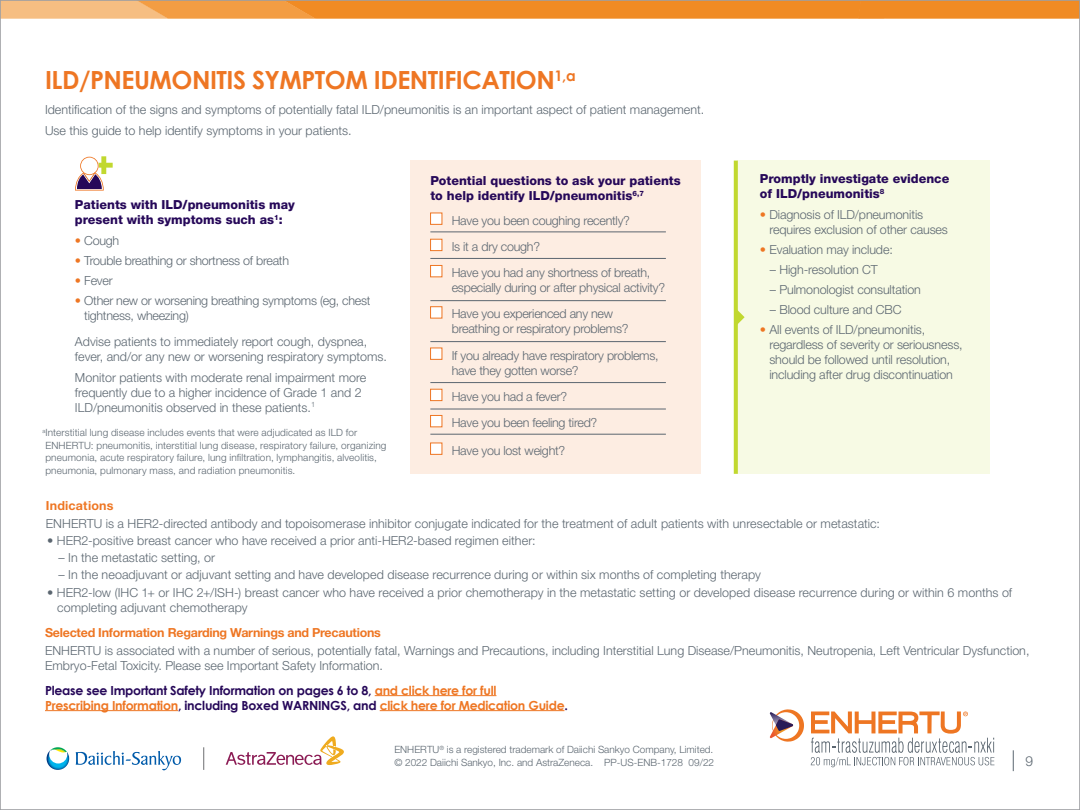
<style>
.page{position:relative;width:1080px;height:810px;background:#fff}
.page>*{position:absolute;margin:0;border:0;box-sizing:border-box;transform-origin:0 0}
.t1{font:700 25px "Century Gothic";letter-spacing:-.02em;color:#ee7623}
.t2{font:300 13.75px "Helvetica Neue LT Std";color:#5b6670}
.t3{font:300 12.5px/15px "Helvetica Neue LT Std";color:#5b6670}
.t4{font:300 12.5px/26.2px "Helvetica Neue LT Std";letter-spacing:-.02em;color:#5b6670}
.t5{font:800 12.5px/15px "Helvetica Neue LT Std";color:#260859}
.t6{font:700 12.5px/15px "Century Gothic";letter-spacing:-.02em;color:#260859}
.t7{font:700 12.5px "Helvetica Neue LT Std";letter-spacing:-.02em;color:#ee7623}
.t8{font:700 12.5px "Helvetica Neue LT Std";letter-spacing:.015em;color:#ee7623}
.t9{font:300 10px/12.5px "Helvetica Neue LT Std";letter-spacing:.01em;color:#5b6670}
.s1{color:#ee7623}
</style>
<div class="page">
<svg style="left:2px;top:2px;width:1076px;height:17px;background:#f19639"></svg>
<svg style="left:1013px;top:750px;width:1px;height:21px"></svg>
<div style="left:738px;top:161px;width:252px;height:313px;background:#f7fae4"></div>
<div style="left:410px;top:161px;width:291px;height:313px;background:#fdede2"></div>
<hr style="left:430px;top:232px;width:236px;height:1px;background:#5b6670">
<hr style="left:430px;top:258px;width:236px;height:1px;background:#5b6670">
<hr style="left:430px;top:300px;width:236px;height:1px;background:#5b6670">
<hr style="left:430px;top:341px;width:236px;height:1px;background:#5b6670">
<hr style="left:430px;top:382px;width:236px;height:1px;background:#5b6670">
<hr style="left:430px;top:409px;width:236px;height:1px;background:#5b6670">
<hr style="left:430px;top:434px;width:236px;height:1px;background:#5b6670">
<svg style="left:75px;top:156px;width:38px;height:35px"></svg>
<svg style="left:734px;top:161px;width:11px;height:313px"></svg>
<div style="left:430px;top:213px;width:12px;height:12px;background:#fff;border:1px solid #ee7623"></div>
<div style="left:430px;top:239px;width:12px;height:12px;background:#fff;border:1px solid #ee7623"></div>
<div style="left:430px;top:265px;width:12px;height:12px;background:#fff;border:1px solid #ee7623"></div>
<div style="left:430px;top:306px;width:12px;height:12px;background:#fff;border:1px solid #ee7623"></div>
<div style="left:430px;top:348px;width:12px;height:12px;background:#fff;border:1px solid #ee7623"></div>
<div style="left:430px;top:389px;width:12px;height:12px;background:#fff;border:1px solid #ee7623"></div>
<div style="left:430px;top:415px;width:12px;height:12px;background:#fff;border:1px solid #ee7623"></div>
<div style="left:430px;top:443px;width:12px;height:12px;background:#fff;border:1px solid #ee7623"></div>
<hr style="left:375px;top:695px;width:121px;height:1px;background:#ee7623">
<hr style="left:45px;top:710px;width:133px;height:1px;background:#ee7623">
<hr style="left:380px;top:710px;width:184px;height:1px;background:#ee7623">
<svg style="left:769px;top:709px;width:35px;height:33px"></svg>
<svg style="left:811px;top:712px;width:183px;height:55px"></svg>
<svg style="left:46px;top:736px;width:298px;height:35px"></svg>
<h1 class="t1" style="left:45px;top:61px;width:532px">ILD/PNEUMONITIS SYMPTOM IDENTIFICATION<sup>1,a</sup></h1>
<p class="t3" style="left:45px;top:99px;width:661px;line-height:20.6px">Identification of the signs and symptoms of potentially fatal ILD/pneumonitis is an important aspect of patient management.<br>Use this guide to help identify symptoms in your patients.</p>
<p class="t5" style="left:75px;top:197px;width:221px">Patients with ILD/pneumonitis may present with symptoms such as<sup>1</sup>:</p>
<p class="t3" style="left:75px;top:233px;width:46px"><span class="s1">•</span> Cough</p>
<p class="t4" style="left:75px;top:247px;width:216px"><span class="s1">•</span> Trouble breathing or shortness of breath</p>
<p class="t3" style="left:75px;top:273px;width:39px"><span class="s1">•</span> Fever</p>
<p class="t4" style="left:84px;top:293px;width:288px;line-height:15px;text-indent:-9px"><span class="s1">•</span> Other new or worsening breathing symptoms (eg, chest tightness, wheezing)</p>
<p class="t3" style="left:75px;top:334px;width:314px">Advise patients to immediately report cough, dyspnea, fever, and/or any new or worsening respiratory symptoms.</p>
<p class="t3" style="left:75px;top:369px;width:293px">Monitor patients with moderate renal impairment more frequently due to a higher incidence of Grade 1 and 2<br>ILD/pneumonitis observed in these patients.<sup>1</sup></p>
<p class="t9" style="left:42px;top:426px;width:345px"><sup>a</sup>Interstitial lung disease includes events that were adjudicated as ILD for ENHERTU: pneumonitis, interstitial lung disease, respiratory failure, organizing pneumonia, acute respiratory failure, lung infiltration, lymphangitis, alveolitis, pneumonia, pulmonary mass, and radiation pneumonitis.</p>
<p class="t5" style="left:430px;top:173px;width:252px">Potential questions to ask your patients to help identify ILD/pneumonitis<sup>6,7</sup></p>
<p class="t4" style="left:452px;top:207px;width:200px">Have you been coughing recently?<br>Is it a dry cough?<br>Have you had any shortness of breath,</p>
<p class="t4" style="left:452px;top:274px;width:215px">especially during or after physical activity?<br>Have you experienced any new</p>
<p class="t4" style="left:452px;top:316px;width:208px">breathing or respiratory problems?<br>If you already have respiratory problems,</p>
<p class="t4" style="left:452px;top:357px;width:147px">have they gotten worse?<br>Have you had a fever?<br>Have you been feeling tired?</p>
<p class="t4" style="left:452px;top:437px;width:115px">Have you lost weight?</p>
<p class="t5" style="left:760px;top:171px;width:191px">Promptly investigate evidence of ILD/pneumonitis<sup>8</sup></p>
<p class="t3" style="left:769px;top:206px;width:180px;text-indent:-9px"><span class="s1">•</span> Diagnosis of ILD/pneumonitis requires exclusion of other causes</p>
<p class="t3" style="left:760px;top:242px;width:134px"><span class="s1">•</span> Evaluation may include:</p>
<p class="t3" style="left:770px;top:262px;width:109px">– High-resolution CT</p>
<p class="t3" style="left:770px;top:282px;width:153px">– Pulmonologist consultation</p>
<p class="t3" style="left:770px;top:302px;width:133px">– Blood culture and CBC</p>
<p class="t3" style="left:769px;top:322px;width:195px;text-indent:-9px"><span class="s1">•</span> All events of ILD/pneumonitis, regardless of severity or seriousness, should be followed until resolution, including after drug discontinuation</p>
<p class="t8" style="left:46px;top:498px;width:69px">Indications</p>
<p class="t3" style="left:46px;top:516px;width:835px">ENHERTU is a HER2-directed antibody and topoisomerase inhibitor conjugate indicated for the treatment of adult patients with unresectable or metastatic:</p>
<p class="t3" style="left:47px;top:533px;width:490px">• HER2-positive breast cancer who have received a prior anti-HER2-based regimen either:</p>
<p class="t3" style="left:59px;top:550px;width:158px">– In the metastatic setting, or</p>
<p class="t3" style="left:59px;top:567px;width:704px">– In the neoadjuvant or adjuvant setting and have developed disease recurrence during or within six months of completing therapy</p>
<p class="t3" style="left:57px;top:585px;width:956px;text-indent:-10px">• HER2-low (IHC 1+ or IHC 2+/ISH-) breast cancer who have received a prior chemotherapy in the metastatic setting or developed disease recurrence during or within 6 months of completing adjuvant chemotherapy</p>
<p class="t7" style="left:45px;top:625px;width:337px">Selected Information Regarding Warnings and Precautions</p>
<p class="t3" style="left:45px;top:643px;width:986px">ENHERTU is associated with a number of serious, potentially fatal, Warnings and Precautions, including Interstitial Lung Disease/Pneumonitis, Neutropenia, Left Ventricular Dysfunction,<br>Embryo-Fetal Toxicity. Please see Important Safety Information.</p>
<p class="t6" style="left:45px;top:682px;width:524px">Please see Important Safety Information on pages 6 to 8, <span class="s1">and click here for full<br>Prescribing Information</span>, including Boxed WARNINGS, and <span class="s1">click here for Medication Guide</span>.</p>
<p class="t9" style="left:394px;top:743px;width:321px">ENHERTU<sup>®</sup> is a registered trademark of Daiichi Sankyo Company, Limited. © 2022 Daiichi Sankyo, Inc. and AstraZeneca. PP-US-ENB-1728 09/22</p>
<p class="t2" style="left:1026px;top:752px;width:9px">9</p>
</div>
